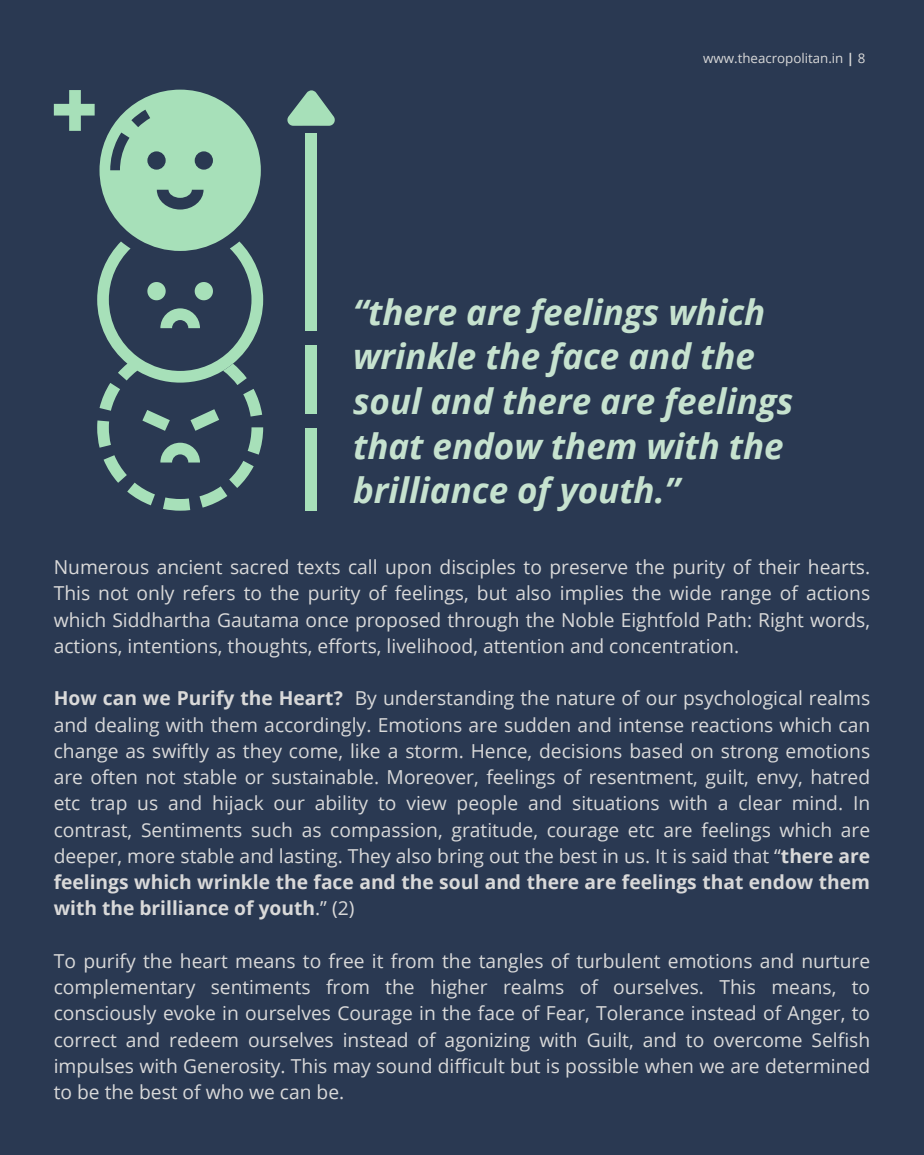
<style>
.page{position:relative;width:924px;height:1155px;background:#2a3952}
.page>*{position:absolute;margin:0;border:0;box-sizing:border-box;transform-origin:0 0}
.t1{font:italic 700 35px/44.6px "Open Sans";color:#c6e2cf}
.t2{font:19.25px/26.2px "Open Sans";color:#d9d9d9;text-align:justify}
.t3{font:13.3px "Open Sans";color:#d9d9d9}
.s1{font-weight:700}
</style>
<div class="page">
<div style="left:305px;top:345px;width:12px;height:68px;background:#a7e0b9"></div>
<div style="left:305px;top:428px;width:12px;height:82px;background:#a7e0b9"></div>
<svg style="left:54px;top:90px;width:209px;height:421px"></svg>
<div style="left:305px;top:133px;width:12px;height:198px;background:#a7e0b9"></div>
<svg style="left:287px;top:90px;width:48px;height:36px"></svg>
<h2 class="t3" style="left:703px;top:49px;width:164px">www.theacropolitan.in <span class="s1">|</span> 8</h2>
<h2 class="t1" style="left:353px;top:289px;width:442px">“there are feelings which wrinkle the face and the soul and there are feelings that endow them with the brilliance of youth.”</h2>
<p class="t2" style="left:54px;top:554px;width:818px">Numerous ancient sacred texts call upon disciples to preserve the purity of their hearts.<br>This not only refers to the purity of feelings, but also implies the wide range of actions which Siddhartha Gautama once proposed through the Noble Eightfold Path: Right words, actions, intentions, thoughts, efforts, livelihood, attention and concentration.</p>
<p class="t2" style="left:54px;top:685px;width:818px"><span class="s1">How can we Purify the Heart?</span> By understanding the nature of our psychological realms and dealing with them accordingly. Emotions are sudden and intense reactions which can change as swiftly as they come, like a storm. Hence, decisions based on strong emotions are often not stable or sustainable. Moreover, feelings of resentment, guilt, envy, hatred etc trap us and hijack our ability to view people and situations with a clear mind. In contrast, Sentiments such as compassion, gratitude, courage etc are feelings which are deeper, more stable and lasting. They also bring out the best in us. It is said that “<span class="s1">there are feelings which wrinkle the face and the soul and there are feelings that endow them with the brilliance of youth</span>.” (2)</p>
<h1 class="t2" style="left:54px;top:947px;width:818px">To purify the heart means to free it from the tangles of turbulent emotions and nurture complementary sentiments from the higher realms of ourselves. This means, to consciously evoke in ourselves Courage in the face of Fear, Tolerance instead of Anger, to correct and redeem ourselves instead of agonizing with Guilt, and to overcome Selfish impulses with Generosity. This may sound difficult but is possible when we are determined to be the best of who we can be.</h1>
</div>
